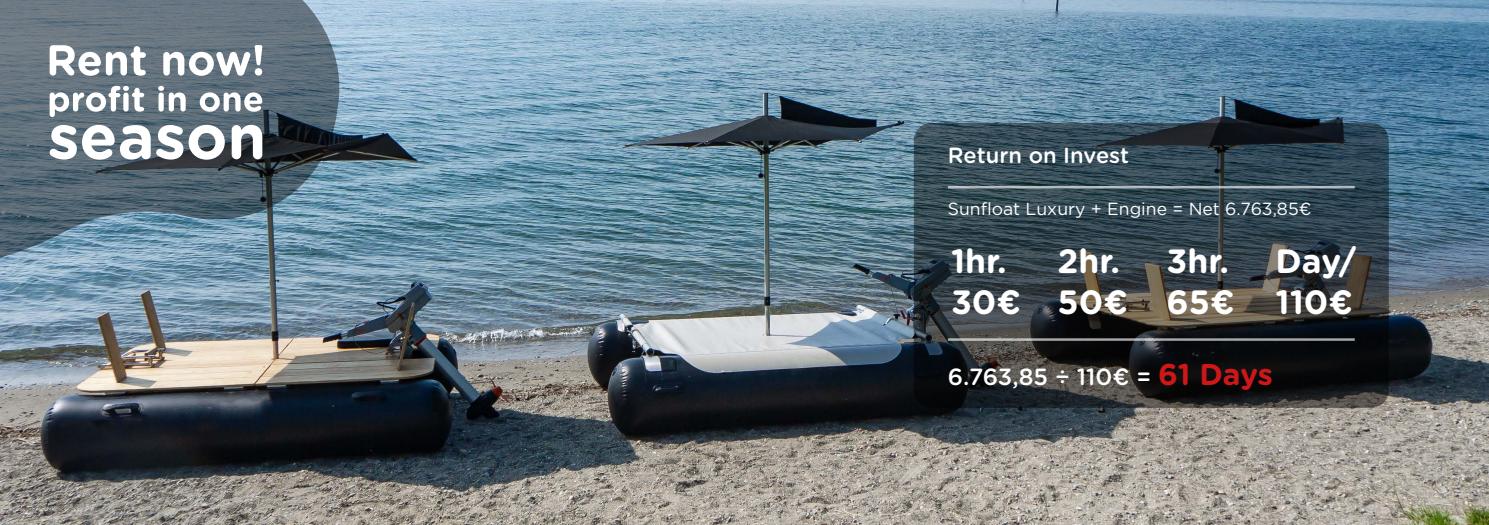
<style>
.page{position:relative;width:1489px;height:525px;background:#fff}
.page>*{position:absolute;margin:0;border:0;box-sizing:border-box;transform-origin:0 0}
.t1{font:700 33.62px/40.4px "Gotham Rounded";color:#fff}
.t2{font:500 23.38px "Gotham Rounded";color:#fff}
.t3{font:500 21.88px "Gotham Rounded";color:#fff}
.t4{font:17.5px "Gotham Rounded";color:#fff}
.s1{font-weight:700;font-size:30px;color:#cd1719}
</style>
<div class="page">
<img style="left:0;top:0;width:1488px;height:524px">
<svg style="left:0;top:0;width:350px;height:271px;background:#617786"></svg>
<svg style="left:913px;top:123px;width:475px;height:284px;background:#2e383e"></svg>
<hr style="left:947px;top:186px;width:407px;height:2px;background:#fff">
<hr style="left:947px;top:338px;width:407px;height:2px;background:#fff">
<svg style="left:50px;top:125px;width:212px;height:35px"></svg>
<svg style="left:50px;top:86px;width:212px;height:31px"></svg>
<svg style="left:50px;top:45px;width:212px;height:31px"></svg>
<p class="t3" style="left:947px;top:140px;width:183px">Return on Invest</p>
<p class="t4" style="left:947px;top:196px;width:365px">Sunfloat Luxury + Engine = Net 6.763,85€</p>
<h1 class="t1" style="left:951px;top:239px;width:71px">1hr.<br>30€</h1>
<h1 class="t1" style="left:1057px;top:239px;width:71px">2hr.<br>50€</h1>
<h1 class="t1" style="left:1166px;top:239px;width:69px">3hr.<br>65€</h1>
<h1 class="t1" style="left:1275px;top:239px;width:83px">Day/<br>110€</h1>
<h2 class="t2" style="left:947px;top:360px;width:326px">6.763,85 ÷ 110€ = <span class="s1">61 Days</span></h2>
</div>
